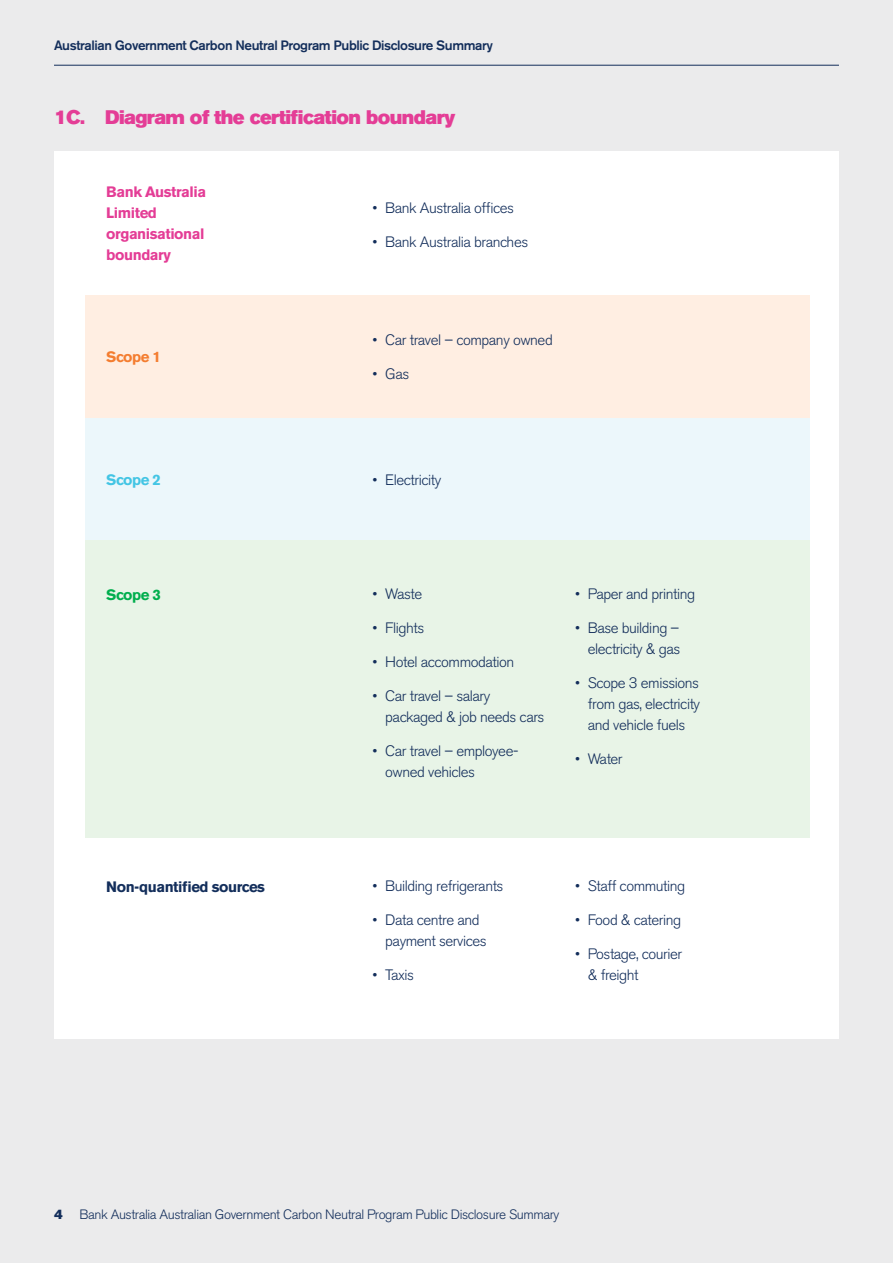
<style>
.page{position:relative;width:893px;height:1263px;background:#ebebec}
.page>*{position:absolute;margin:0;border:0;box-sizing:border-box;transform-origin:0 0}
.t1{font:19.5px "Akzidenz Grotesk BE Super";letter-spacing:-.03em;color:#e43d96}
.t2{font:300 15px/21px "Akzidenz Grotesk BE";letter-spacing:-.03em;color:#132e5b}
.t3{font:700 15px/21px "Akzidenz Grotesk BE";letter-spacing:-.03em;color:#e43d96}
.t4{font:700 15px "Akzidenz Grotesk BE";letter-spacing:-.03em;color:#132e5b}
.t5{font:700 15px "Akzidenz Grotesk BE";letter-spacing:-.03em;color:#f47d30}
.t6{font:700 15px "Akzidenz Grotesk BE";letter-spacing:-.03em;color:#43c5e4}
.t7{font:700 15px "Akzidenz Grotesk BE";letter-spacing:-.03em;color:#00ae4d}
.t8{font:300 13.5px "Akzidenz Grotesk BE";letter-spacing:-.03em;color:#132e5b}
.t9{font:500 13.5px "Akzidenz Grotesk BE";letter-spacing:-.03em;color:#132e5b}
.s1{font-family:"Akzidenz Grotesk BE Super";font-weight:400}
</style>
<div class="page">
<div style="left:54px;top:152px;width:785px;height:887px;background:#fff"></div>
<div style="left:85px;top:295px;width:724px;height:123px;background:#ffeee2"></div>
<div style="left:85px;top:418px;width:724px;height:123px;background:#ecf7fb"></div>
<div style="left:85px;top:541px;width:724px;height:297px;background:#e8f4e7"></div>
<hr style="left:54px;top:65px;width:785px;height:1px;background:#132e5b">
<p class="t9" style="left:54px;top:37px;width:440px">Australian Government Carbon Neutral Program Public Disclosure Summary</p>
<h1 class="t1" style="left:54px;top:106px;width:403px">1C. Diagram of the certification boundary</h1>
<p class="t3" style="left:106px;top:182px;width:101px">Bank Australia<br>Limited organisational boundary</p>
<p class="t5" style="left:106px;top:348px;width:56px">Scope 1</p>
<p class="t6" style="left:106px;top:471px;width:56px">Scope 2</p>
<p class="t2" style="left:373px;top:198px;width:143px">• Bank Australia offices</p>
<p class="t2" style="left:373px;top:231px;width:157px">• Bank Australia branches</p>
<p class="t2" style="left:372px;top:329px;width:182px">• Car travel – company owned</p>
<p class="t2" style="left:372px;top:363px;width:38px">• Gas</p>
<p class="t2" style="left:372px;top:469px;width:70px">• Electricity</p>
<p class="t7" style="left:106px;top:586px;width:56px">Scope 3</p>
<p class="t2" style="left:372px;top:584px;width:51px">• Waste</p>
<p class="t2" style="left:372px;top:618px;width:53px">• Flights</p>
<p class="t2" style="left:372px;top:652px;width:143px">• Hotel accommodation</p>
<p class="t2" style="left:385px;top:685px;width:161px;text-indent:-13px">• Car travel – salary packaged &amp; job needs cars</p>
<p class="t2" style="left:385px;top:740px;width:135px;text-indent:-13px">• Car travel – employee&shy;owned vehicles</p>
<p class="t2" style="left:575px;top:584px;width:122px">• Paper and printing</p>
<p class="t2" style="left:575px;top:618px;width:107px;text-align:right">• Base building – electricity &amp; gas</p>
<p class="t2" style="left:588px;top:673px;width:114px;text-align:justify;text-indent:-13px">• Scope 3 emissions from gas, electricity and vehicle fuels</p>
<p class="t2" style="left:575px;top:748px;width:49px">• Water</p>
<p class="t4" style="left:106px;top:877px;width:160px">Non-quantified sources</p>
<p class="t2" style="left:373px;top:876px;width:132px">• Building refrigerants</p>
<p class="t2" style="left:385px;top:910px;width:103px;text-indent:-13px">• Data centre and payment services</p>
<p class="t2" style="left:373px;top:964px;width:43px">• Taxis</p>
<p class="t2" style="left:575px;top:876px;width:112px">• Staff commuting</p>
<p class="t2" style="left:575px;top:910px;width:108px">• Food &amp; catering</p>
<p class="t2" style="left:588px;top:943px;width:96px;text-indent:-13px">• Postage, courier &amp; freight</p>
<p class="t8" style="left:54px;top:1207px;width:263px"><span class="s1">4</span> Bank Australia Sustainability Bond Framework</p>
<p class="t8" style="left:80px;top:1207px;width:481px">Bank Australia Australian Government Carbon Neutral Program Public Disclosure Summary</p>
</div>
